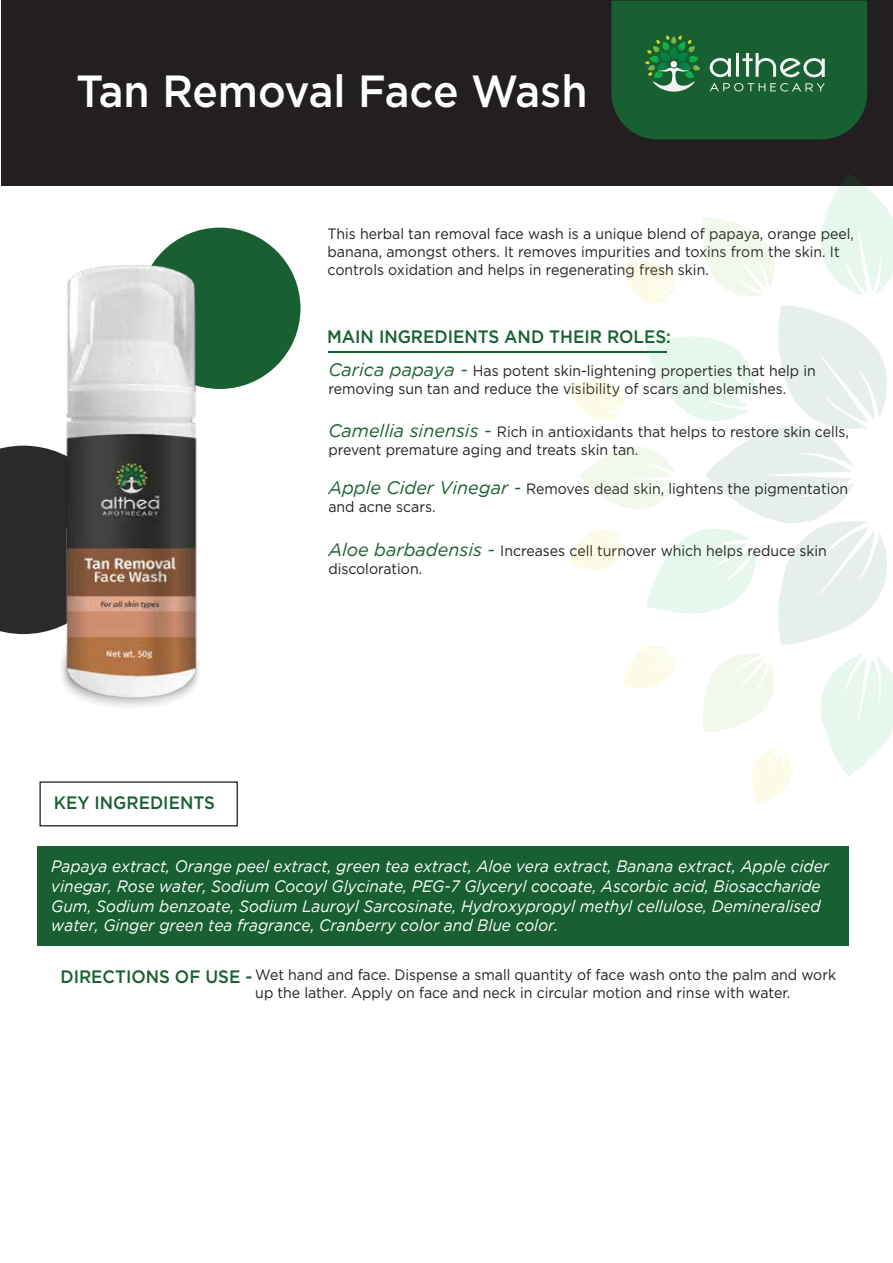
<style>
.page{position:relative;width:893px;height:1263px;background:#fff}
.page>*{position:absolute;margin:0;border:0;box-sizing:border-box;transform-origin:0 0}
.t1{font:500 45px "Gotham";letter-spacing:-.005em;color:#fff;scale:.94 1}
.t2{font:500 18px "Gotham";color:#186031;scale:.94 1}
.t3{font:italic 16.5px/19.8px "Gotham";color:#fff;scale:.94 1}
.t4{font:15px/18px "Gotham";color:#231f20;scale:.94 1}
.s1{font-style:italic;font-size:18px;color:#186031}
.s2{font-weight:500;font-size:18px;color:#186031}
</style>
<div class="page">
<div style="left:0;top:446px;width:59px;height:188px;background:#2b292a"></div>
<div style="left:139px;top:228px;width:161px;height:161px;background:#186031;border-radius:50%"></div>
<div style="left:1px;top:0;width:892px;height:185px;background:#231f20"></div>
<hr style="left:328px;top:351px;width:338px;height:1px;background:#186031">
<div style="left:39px;top:781px;width:199px;height:45px;border:1px solid #231f20"></div>
<div style="left:37px;top:846px;width:811px;height:100px;background:#186031"></div>
<img style="left:59px;top:265px;width:143px;height:442px">
<svg style="left:611px;top:1px;width:256px;height:138px;background:#206437"></svg>
<svg style="left:568px;top:174px;width:325px;height:631px"></svg>
<h1 class="t1" style="left:76px;top:61px;width:546px">Tan Removal Face Wash</h1>
<p class="t4" style="left:328px;top:224px;width:561px">This herbal tan removal face wash is a unique blend of papaya, orange peel, banana, amongst others. It removes impurities and toxins from the skin. It controls oxidation and helps in regenerating fresh skin.</p>
<p class="t2" style="left:327px;top:325px;width:367px">MAIN INGREDIENTS AND THEIR ROLES:</p>
<p class="t2" style="left:54px;top:791px;width:173px">KEY INGREDIENTS</p>
<p class="t4" style="left:328px;top:361px;width:520px"><span class="s1">Carica papaya -</span> Has potent skin-lightening properties that help in removing sun tan and reduce the visibility of scars and blemishes.</p>
<p class="t4" style="left:328px;top:422px;width:555px"><span class="s1">Camellia sinensis -</span> Rich in antioxidants that helps to restore skin cells, prevent premature aging and treats skin tan.</p>
<p class="t4" style="left:328px;top:480px;width:555px"><span class="s1">Apple Cider Vinegar -</span> Removes dead skin, lightens the pigmentation and acne scars.</p>
<p class="t4" style="left:328px;top:541px;width:532px"><span class="s1">Aloe barbadensis -</span> Increases cell turnover which helps reduce skin discoloration.</p>
<p class="t3" style="left:51px;top:856px;width:829px">Papaya extract, Orange peel extract, green tea extract, Aloe vera extract, Banana extract, Apple cider vinegar, Rose water, Sodium Cocoyl Glycinate, PEG-7 Glyceryl cocoate, Ascorbic acid, Biosaccharide Gum, Sodium benzoate, Sodium Lauroyl Sarcosinate, Hydroxypropyl methyl cellulose, Demineralised water, Ginger green tea fragrance, Cranberry color and Blue color.</p>
<p class="t4" style="left:255px;top:965px;width:619px;text-indent:-195px"><span class="s2">DIRECTIONS OF USE -</span> Wet hand and face. Dispense a small quantity of face wash onto the palm and work up the lather. Apply on face and neck in circular motion and rinse with water.</p>
</div>
